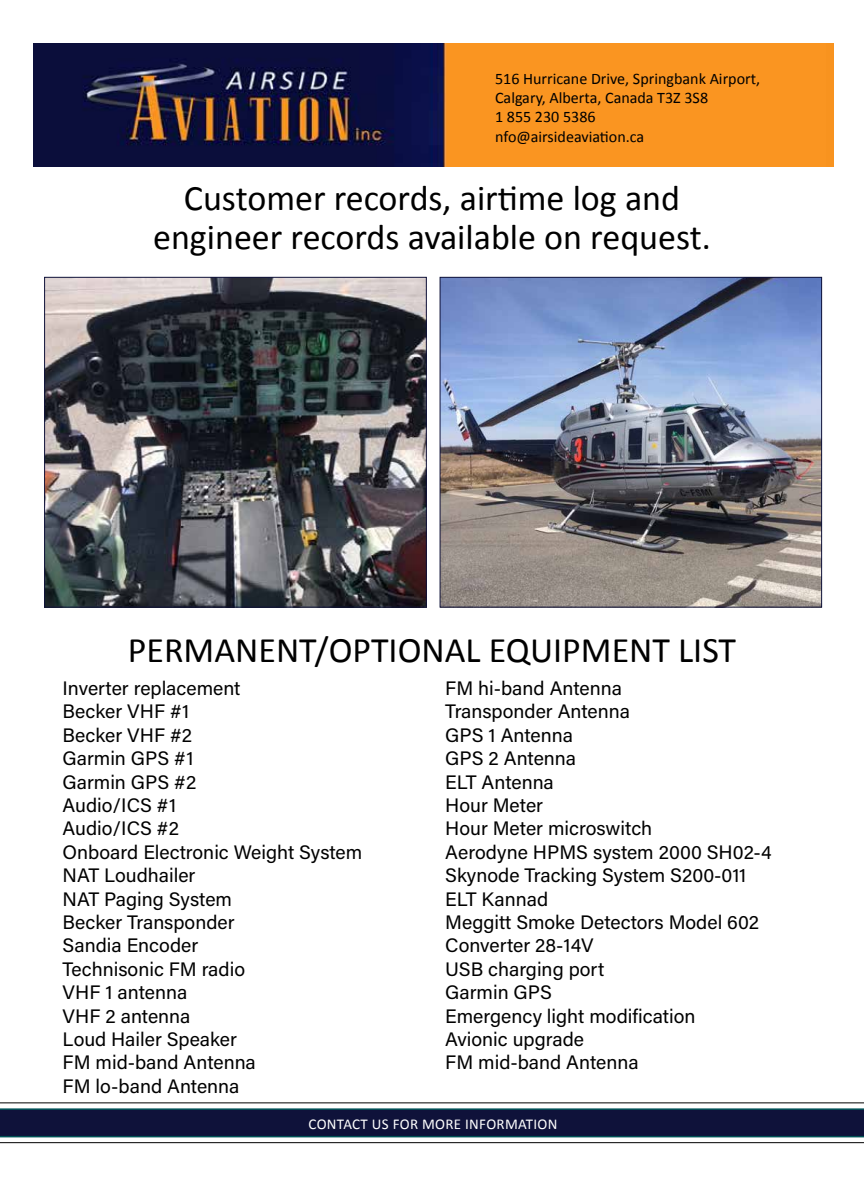
<style>
.page{position:relative;width:864px;height:1188px;background:#fff}
.page>*{position:absolute;margin:0;border:0;box-sizing:border-box;transform-origin:0 0}
.t1{font:36px/39px "Calibri";color:#000;text-align:center}
.t2{font:19.5px/23.4px "Acumin Pro";color:#000}
.t3{font:16.05px/19.4px "Calibri";color:#000}
.t4{font:15px "Calibri";letter-spacing:.02em;color:#fff}
</style>
<div class="page">
<img style="left:33px;top:43px;width:801px;height:123px">
<img style="left:442px;top:279px;width:378px;height:327px">
<div style="left:440px;top:277px;width:382px;height:331px;border:1px solid #0f123a"></div>
<img style="left:46px;top:279px;width:379px;height:327px">
<div style="left:44px;top:277px;width:383px;height:331px;border:1px solid #0f123a"></div>
<hr style="left:0;top:1142px;width:864px;height:1px;background:#000">
<hr style="left:0;top:1102px;width:864px;height:1px;background:#000">
<svg style="left:0;top:1108px;width:864px;height:29px;background:#101a3f"></svg>
<p class="t3" style="left:495px;top:69px;width:267px">516 Hurricane Drive, Springbank Airport,<br>Calgary, Alberta, Canada T3Z 3S8<br>1 855 230 5386<br>nfo@airsideaviation.ca</p>
<h1 class="t1" style="left:153px;top:179px;width:559px">Customer records, airtime log and engineer records available on request.</h1>
<h1 class="t1" style="left:128px;top:631px;width:610px">PERMANENT/OPTIONAL EQUIPMENT LIST</h1>
<p class="t2" style="left:63px;top:676px;width:301px">Inverter replacement<br>Becker VHF #1<br>Becker VHF #2<br>Garmin GPS #1<br>Garmin GPS #2<br>Audio/ICS #1<br>Audio/ICS #2<br>Onboard Electronic Weight System<br>NAT Loudhailer<br>NAT Paging System<br>Becker Transponder<br>Sandia Encoder<br>Technisonic FM radio<br>VHF 1 antenna<br>VHF 2 antenna<br>Loud Hailer Speaker<br>FM mid-band Antenna<br>FM lo-band Antenna</p>
<p class="t2" style="left:445px;top:676px;width:328px">FM hi-band Antenna<br>Transponder Antenna<br>GPS 1 Antenna<br>GPS 2 Antenna<br>ELT Antenna<br>Hour Meter<br>Hour Meter microswitch<br>Aerodyne HPMS system 2000 SH02-4<br>Skynode Tracking System S200-011<br>ELT Kannad<br>Meggitt Smoke Detectors Model 602<br>Converter 28-14V<br>USB charging port<br>Garmin GPS<br>Emergency light modification<br>Avionic upgrade<br>FM mid-band Antenna</p>
<p class="t4" style="left:309px;top:1114px;width:251px">CONTACT US FOR MORE INFORMATION</p>
</div>
